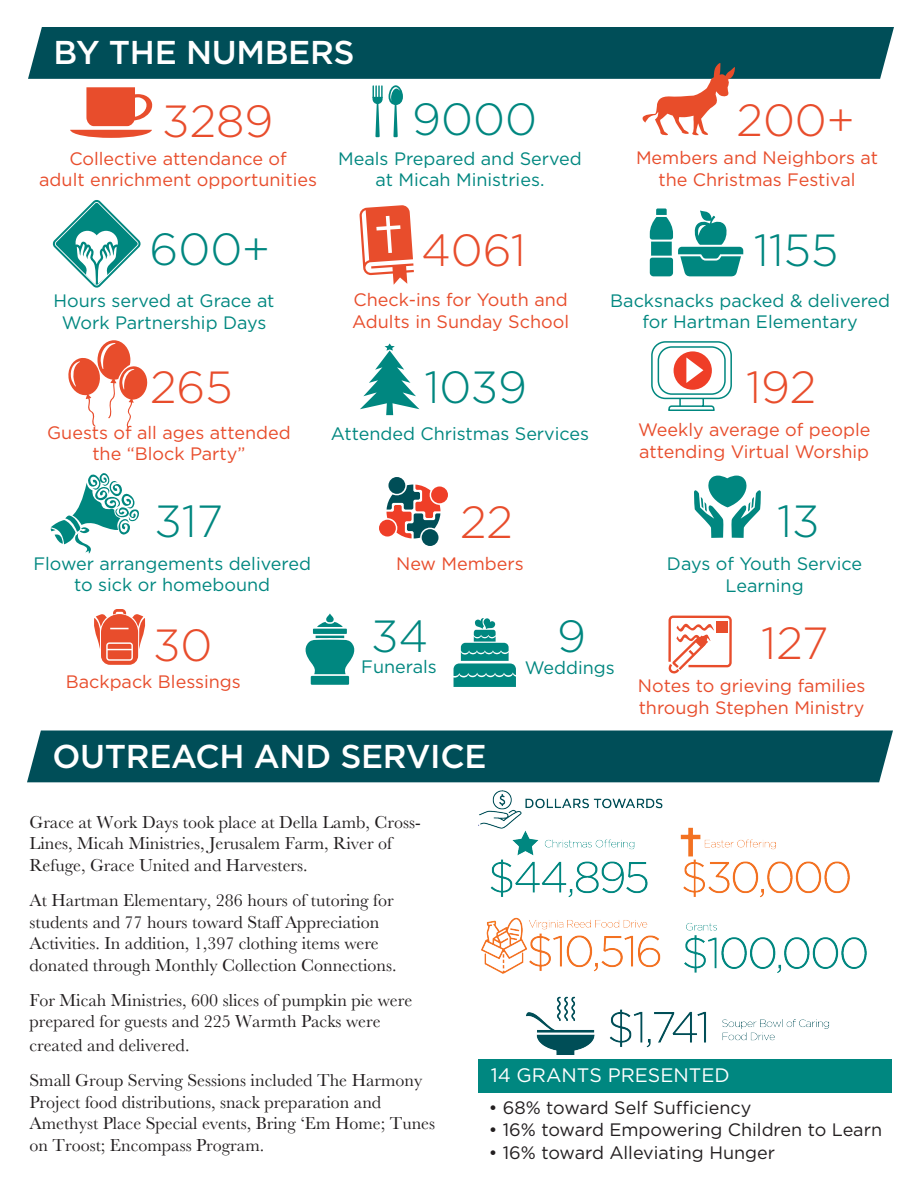
<style>
.page{position:relative;width:918px;height:1188px;background:#fff}
.page>*{position:absolute;margin:0;border:0;box-sizing:border-box;transform-origin:0 0}
.t1{font:300 45px "Gotham";color:#e84d2c}
.t2{font:300 45px "Gotham";color:#008780}
.t3{font:500 33px "Gotham";letter-spacing:-.01em;color:#fff}
.t4{font:19.5px "Gotham";color:#fff}
.t5{font:18px/21.6px "Baskerville";color:#231f20}
.t6{font:18px/21.6px "Gotham";color:#e84d2c;text-align:center}
.t7{font:18px/21.6px "Gotham";color:#008780;text-align:center}
.t8{font:18px "Gotham";color:#231f20}
</style>
<div class="page">
<div style="left:27px;top:730px;width:866px;height:52px;background:#004e58"></div>
<img style="left:478px;top:791px;width:389px;height:263px">
<div style="left:478px;top:1059px;width:414px;height:33px;background:#008780"></div>
<svg style="left:305px;top:613px;width:50px;height:72px"></svg>
<svg style="left:454px;top:618px;width:62px;height:69px"></svg>
<svg style="left:51px;top:473px;width:88px;height:81px"></svg>
<div style="left:431px;top:486px;width:17px;height:17px;background:#ef3e27;border-radius:50%"></div>
<div style="left:422px;top:529px;width:17px;height:17px;background:#004e57;border-radius:50%"></div>
<svg style="left:387px;top:485px;width:53px;height:54px"></svg>
<div style="left:388px;top:477px;width:17px;height:17px;background:#004e57;border-radius:50%"></div>
<div style="left:379px;top:520px;width:17px;height:17px;background:#ef3e27;border-radius:50%"></div>
<svg style="left:651px;top:341px;width:81px;height:70px"></svg>
<svg style="left:360px;top:344px;width:60px;height:71px"></svg>
<svg style="left:668px;top:616px;width:64px;height:58px"></svg>
<div style="left:716px;top:621px;width:11px;height:12px;background:#e84d2c"></div>
<svg style="left:694px;top:476px;width:67px;height:62px"></svg>
<svg style="left:94px;top:609px;width:52px;height:56px"></svg>
<svg style="left:373px;top:85px;width:10px;height:52px"></svg>
<svg style="left:389px;top:85px;width:14px;height:52px"></svg>
<svg style="left:52px;top:200px;width:89px;height:88px"></svg>
<svg style="left:70px;top:87px;width:83px;height:51px"></svg>
<svg style="left:359px;top:205px;width:55px;height:80px"></svg>
<div style="left:28px;top:27px;width:866px;height:52px;background:#004e58"></div>
<svg style="left:635px;top:62px;width:100px;height:74px"></svg>
<svg style="left:68px;top:340px;width:80px;height:88px"></svg>
<svg style="left:650px;top:208px;width:93px;height:68px"></svg>
<p class="t3" style="left:54px;top:31px;width:303px">BY THE NUMBERS</p>
<p class="t1" style="left:162px;top:92px;width:113px">3289</p>
<p class="t6" style="left:39px;top:147px;width:279px">Collective attendance of<br>adult enrichment opportunities</p>
<p class="t2" style="left:412px;top:91px;width:126px">9000</p>
<p class="t7" style="left:338px;top:147px;width:245px">Meals Prepared and Served at Micah Ministries.</p>
<p class="t1" style="left:736px;top:91px;width:120px">200+</p>
<p class="t6" style="left:636px;top:147px;width:244px">Members and Neighbors at the Christmas Festival</p>
<p class="t2" style="left:150px;top:220px;width:122px">600+</p>
<p class="t7" style="left:54px;top:290px;width:223px">Hours served at Grace at<br>Work Partnership Days</p>
<p class="t1" style="left:421px;top:221px;width:106px">4061</p>
<p class="t6" style="left:352px;top:289px;width:219px;text-align:left">Check-ins for Youth and<br>Adults in Sunday School</p>
<p class="t2" style="left:754px;top:222px;width:86px">1155</p>
<p class="t7" style="left:610px;top:289px;width:281px">Backsnacks packed &amp; delivered for Hartman Elementary</p>
<p class="t1" style="left:150px;top:359px;width:84px">265</p>
<p class="t2" style="left:424px;top:359px;width:104px">1039</p>
<p class="t1" style="left:746px;top:359px;width:72px">192</p>
<p class="t6" style="left:47px;top:421px;width:245px">Guests of all ages attended the “Block Party”</p>
<p class="t7" style="left:331px;top:422px;width:260px">Attended Christmas Services</p>
<p class="t6" style="left:638px;top:419px;width:234px;text-align:left">Weekly average of people attending Virtual Worship</p>
<p class="t2" style="left:154px;top:493px;width:70px">317</p>
<p class="t7" style="left:33px;top:552px;width:279px">Flower arrangements delivered to sick or homebound</p>
<p class="t1" style="left:153px;top:617px;width:61px">30</p>
<p class="t6" style="left:66px;top:670px;width:177px">Backpack Blessings</p>
<p class="t1" style="left:460px;top:493px;width:55px">22</p>
<p class="t6" style="left:396px;top:552px;width:129px">New Members</p>
<p class="t2" style="left:371px;top:607px;width:59px">34</p>
<p class="t7" style="left:361px;top:656px;width:77px">Funerals</p>
<p class="t2" style="left:557px;top:608px;width:30px">9</p>
<p class="t7" style="left:525px;top:656px;width:92px">Weddings</p>
<p class="t3" style="left:52px;top:734px;width:436px">OUTREACH AND SERVICE</p>
<p class="t2" style="left:777px;top:493px;width:44px">13</p>
<p class="t7" style="left:667px;top:553px;width:197px">Days of Youth Service<br>Learning</p>
<p class="t1" style="left:761px;top:615px;width:69px">127</p>
<p class="t6" style="left:638px;top:675px;width:229px;text-align:left">Notes to grieving families through Stephen Ministry</p>
<p class="t5" style="left:30px;top:811px;width:393px">Grace at Work Days took place at Della Lamb, Cross-<br>Lines, Micah Ministries, Jerusalem Farm, River of<br>Refuge, Grace United and Harvesters.</p>
<p class="t5" style="left:30px;top:890px;width:369px">At Hartman Elementary, 286 hours of tutoring for students and 77 hours toward Staff Appreciation Activities. In addition, 1,397 clothing items were donated through Monthly Collection Connections.</p>
<p class="t5" style="left:30px;top:989px;width:384px">For Micah Ministries, 600 slices of pumpkin pie were prepared for guests and 225 Warmth Packs were</p>
<p class="t5" style="left:30px;top:1034px;width:162px">created and delivered.</p>
<p class="t5" style="left:30px;top:1070px;width:407px">Small Group Serving Sessions included The Harmony Project food distributions, snack preparation and Amethyst Place Special events, Bring ‘Em Home; Tunes on Troost; Encompass Program.</p>
<p class="t4" style="left:491px;top:1062px;width:241px">14 GRANTS PRESENTED</p>
<p class="t8" style="left:489px;top:1096px;width:264px">• 68% toward Self Sufficiency</p>
<p class="t8" style="left:489px;top:1118px;width:395px">• 16% toward Empowering Children to Learn</p>
<p class="t8" style="left:489px;top:1141px;width:288px">• 16% toward Alleviating Hunger</p>
</div>
